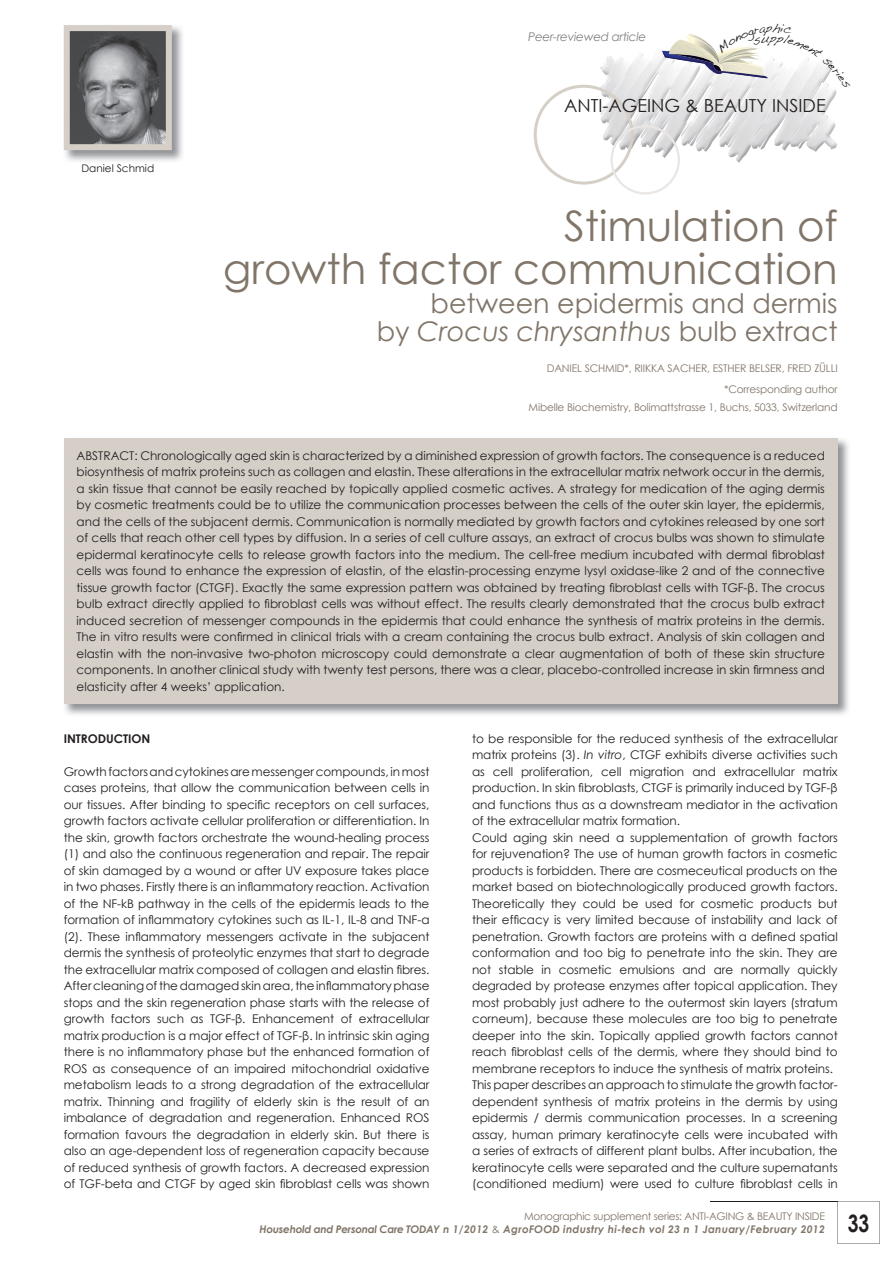
<style>
.page{position:relative;width:893px;height:1263px;background:#fff}
.page>*{position:absolute;margin:0;border:0;box-sizing:border-box;transform-origin:0 0}
.t1{font:42px/43.5px "Century Gothic";color:#807568;text-align:right}
.t2{font:27px/28.5px "Century Gothic";color:#807568;text-align:right}
.t3{font:700 24px "Century Gothic";color:#231f20;scale:.8 1}
.t4{font:18px "Century Gothic";color:#231f20}
.t5{font:12px/16.5px "Century Gothic";letter-spacing:-.005em;color:#231f20;text-align:justify}
.t6{font:italic 12px "Century Gothic";letter-spacing:-.025em;color:#808285}
.t7{font:700 12px "Century Gothic";letter-spacing:-.005em;color:#231f20}
.t8{font:10.95px "Dakota";color:#231f20}
.t9{font:italic 700 10.5px/12.6px "Century Gothic";letter-spacing:.025em;color:#807568;text-align:right}
.t10{font:10.5px/20.7px "Century Gothic";letter-spacing:-.015em;color:#807568;text-align:right}
.t11{font:10.5px "Century Gothic";color:#231f20}
.s1{font-style:italic}
.s2{font-weight:400;font-style:normal}
</style>
<div class="page">
<svg style="left:837px;top:1201px;width:43px;height:43px"></svg>
<hr style="left:710px;top:1201px;width:127px;height:1px;background:#231f20">
<img style="left:63px;top:25px;width:120px;height:136px">
<svg style="left:64px;top:25px;width:108px;height:125px;background:#858485"></svg>
<img style="left:65px;top:439px;width:784px;height:276px">
<div style="left:64px;top:438px;width:774px;height:266px;background:#d5cfc8"></div>
<svg style="left:534px;top:33px;width:304px;height:162px"></svg>
<p class="t6" style="left:528px;top:28px;width:120px">Peer-reviewed article</p>
<p class="t8" style="left:769px;top:31px;width:9px">p</p>
<h3 class="t4" style="left:564px;top:93px;width:263px">ANTI-AGEING &amp; BEAUTY INSIDE</h3>
<p class="t11" style="left:81px;top:161px;width:74px">Daniel Schmid</p>
<h1 class="t1" style="left:223px;top:203px;width:616px">Stimulation of<br>growth factor communication</h1>
<h2 class="t2" style="left:377px;top:288px;width:462px">between epidermis and dermis<br>by <span class="s1">Crocus chrysanthus</span> bulb extract</h2>
<p class="t10" style="left:547px;top:358px;width:293px">DANIEL SCHMID*, RIIKKA SACHER, ESTHER BELSER, FRED ZÜLLI *Corresponding author</p>
<p class="t10" style="left:529px;top:396px;width:311px">Mibelle Biochemistry, Bolimattstrasse 1, Buchs, 5033, Switzerland</p>
<p class="t5" style="left:77px;top:447px;width:750px">ABSTRACT: Chronologically aged skin is characterized by a diminished expression of growth factors. The consequence is a reduced biosynthesis of matrix proteins such as collagen and elastin. These alterations in the extracellular matrix network occur in the dermis, a skin tissue that cannot be easily reached by topically applied cosmetic actives. A strategy for medication of the aging dermis by cosmetic treatments could be to utilize the communication processes between the cells of the outer skin layer, the epidermis, and the cells of the subjacent dermis. Communication is normally mediated by growth factors and cytokines released by one sort of cells that reach other cell types by diffusion. In a series of cell culture assays, an extract of crocus bulbs was shown to stimulate epidermal keratinocyte cells to release growth factors into the medium. The cell-free medium incubated with dermal fibroblast cells was found to enhance the expression of elastin, of the elastin-processing enzyme lysyl oxidase-like 2 and of the connective tissue growth factor (CTGF). Exactly the same expression pattern was obtained by treating fibroblast cells with TGF-β. The crocus bulb extract directly applied to fibroblast cells was without effect. The results clearly demonstrated that the crocus bulb extract induced secretion of messenger compounds in the epidermis that could enhance the synthesis of matrix proteins in the dermis.<br>The in vitro results were confirmed in clinical trials with a cream containing the crocus bulb extract. Analysis of skin collagen and elastin with the non-invasive two-photon microscopy could demonstrate a clear augmentation of both of these skin structure components. In another clinical study with twenty test persons, there was a clear, placebo-controlled increase in skin firmness and elasticity after 4 weeks’ application.</p>
<p class="t7" style="left:64px;top:729px;width:88px">INTRODUCTION</p>
<p class="t5" style="left:64px;top:763px;width:367px">Growth factors and cytokines are messenger compounds, in most cases proteins, that allow the communication between cells in our tissues. After binding to specific receptors on cell surfaces, growth factors activate cellular proliferation or differentiation. In the skin, growth factors orchestrate the wound-healing process (1) and also the continuous regeneration and repair. The repair of skin damaged by a wound or after UV exposure takes place in two phases. Firstly there is an inflammatory reaction. Activation of the NF-kB pathway in the cells of the epidermis leads to the formation of inflammatory cytokines such as IL-1, IL-8 and TNF-α (2). These inflammatory messengers activate in the subjacent dermis the synthesis of proteolytic enzymes that start to degrade the extracellular matrix composed of collagen and elastin fibres.<br>After cleaning of the damaged skin area, the inflammatory phase stops and the skin regeneration phase starts with the release of growth factors such as TGF-β. Enhancement of extracellular matrix production is a major effect of TGF-β. In intrinsic skin aging there is no inflammatory phase but the enhanced formation of ROS as consequence of an impaired mitochondrial oxidative metabolism leads to a strong degradation of the extracellular matrix. Thinning and fragility of elderly skin is the result of an imbalance of degradation and regeneration. Enhanced ROS formation favours the degradation in elderly skin. But there is also an age-dependent loss of regeneration capacity because of reduced synthesis of growth factors. A decreased expression of TGF-beta and CTGF by aged skin fibroblast cells was shown</p>
<p class="t5" style="left:472px;top:730px;width:367px;text-align:left">to be responsible for the reduced synthesis of the extracellular matrix proteins (3). <span class="s1">In vitro</span>, CTGF exhibits diverse activities such as cell proliferation, cell migration and extracellular matrix production. In skin fibroblasts, CTGF is primarily induced by TGF-β and functions thus as a downstream mediator in the activation of the extracellular matrix formation.<br>Could aging skin need a supplementation of growth factors for rejuvenation? The use of human growth factors in cosmetic products is forbidden. There are cosmeceutical products on the market based on biotechnologically produced growth factors.<br>Theoretically they could be used for cosmetic products but their efficacy is very limited because of instability and lack of penetration. Growth factors are proteins with a defined spatial conformation and too big to penetrate into the skin. They are not stable in cosmetic emulsions and are normally quickly degraded by protease enzymes after topical application. They most probably just adhere to the outermost skin layers (stratum corneum), because these molecules are too big to penetrate deeper into the skin. Topically applied growth factors cannot reach fibroblast cells of the dermis, where they should bind to membrane receptors to induce the synthesis of matrix proteins.<br>This paper describes an approach to stimulate the growth factor&shy;dependent synthesis of matrix proteins in the dermis by using epidermis / dermis communication processes. In a screening assay, human primary keratinocyte cells were incubated with a series of extracts of different plant bulbs. After incubation, the keratinocyte cells were separated and the culture supernatants (conditioned medium) were used to culture fibroblast cells in</p>
<p class="t9" style="left:259px;top:1210px;width:567px"><span class="s2">Monographic supplement series: ANTI-AGING &amp; BEAUTY INSIDE<br></span>Household and Personal Care TODAY n 1/2012 <span class="s2">&amp;</span> AgroFOOD industry hi-tech vol 23 n 1 January/February 2012</p>
<h3 class="t3" style="left:848px;top:1205px;width:28px">33</h3>
</div>
